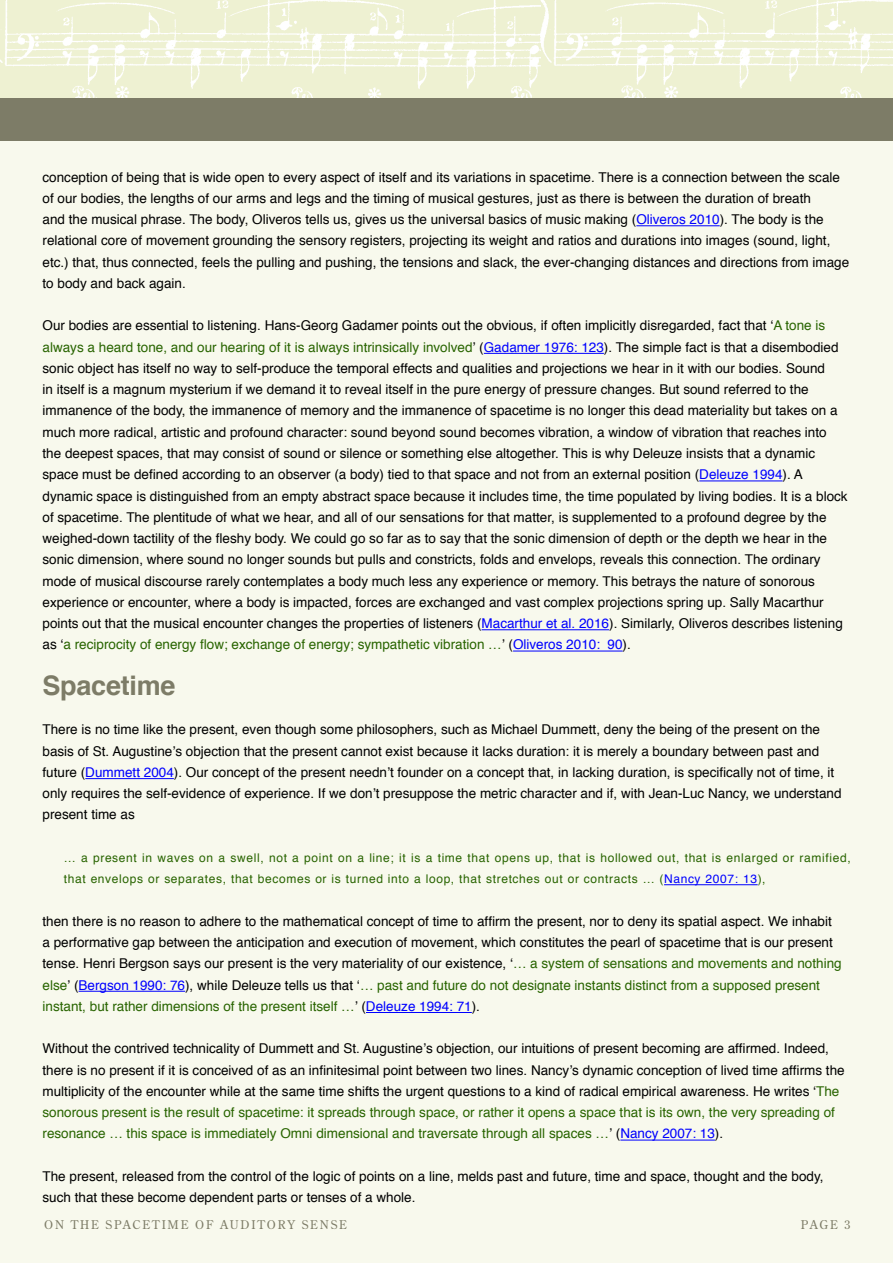
<style>
.page{position:relative;width:893px;height:1263px;background:#f8f9ed}
.page>*{position:absolute;margin:0;border:0;box-sizing:border-box;transform-origin:0 0}
.Sub-Heading_Text{font:700 27px "Helvetica";letter-spacing:-.01em;color:#7d7c67}
.t1{font:13.5px/21.3px "Helvetica";color:#000}
.Quote_Para_Text{font:12px/21.3px "Helvetica";letter-spacing:.055em;color:#286400}
.t2{font:12px "Century Old Style Std";letter-spacing:.15em;color:#7d7c67}
.s1{color:#00f}
.s2{color:#286400}
</style>
<div class="page">
<img style="left:0;top:0;width:505px;height:98px">
<img style="left:505px;top:0;width:388px;height:98px">
<div style="left:0;top:98px;width:893px;height:43px;background:#7d7c67"></div>
<hr style="left:636px;top:225px;width:84px;height:1px;background:#00f">
<hr style="left:484px;top:353px;width:120px;height:1px;background:#00f">
<hr style="left:699px;top:481px;width:83px;height:1px;background:#00f">
<hr style="left:482px;top:629px;width:127px;height:1px;background:#00f">
<hr style="left:513px;top:651px;width:110px;height:1px;background:#00f">
<hr style="left:85px;top:778px;width:89px;height:1px;background:#00f">
<hr style="left:664px;top:884px;width:94px;height:1px;background:#00f">
<hr style="left:79px;top:991px;width:106px;height:1px;background:#00f">
<hr style="left:366px;top:1012px;width:106px;height:1px;background:#00f">
<hr style="left:620px;top:1140px;width:95px;height:1px;background:#00f">
<p class="t1" style="left:43px;top:167px;width:808px">conception of being that is wide open to every aspect of itself and its variations in spacetime. There is a connection between the scale of our bodies, the lengths of our arms and legs and the timing of musical gestures, just as there is between the duration of breath<br>and the musical phrase. The body, Oliveros tells us, gives us the universal basics of music making (<span class="s1">Oliveros 2010</span>). The body is the relational core of movement grounding the sensory registers, projecting its weight and ratios and durations into images (sound, light, etc.) that, thus connected, feels the pulling and pushing, the tensions and slack, the ever-changing distances and directions from image to body and back again.</p>
<p class="t1" style="left:43px;top:315px;width:807px">Our bodies are essential to listening. Hans-Georg Gadamer points out the obvious, if often implicitly disregarded, fact that ‘<span class="s2">A tone is always a heard tone, and our hearing of it is always intrinsically involved</span>’ (<span class="s1">Gadamer 1976: 123</span>). The simple fact is that a disembodied sonic object has itself no way to self-produce the temporal effects and qualities and projections we hear in it with our bodies. Sound<br>in itself is a magnum mysterium if we demand it to reveal itself in the pure energy of pressure changes. But sound referred to the immanence of the body, the immanence of memory and the immanence of spacetime is no longer this dead materiality but takes on a much more radical, artistic and profound character: sound beyond sound becomes vibration, a window of vibration that reaches into the deepest spaces, that may consist of sound or silence or something else altogether. This is why Deleuze insists that a dynamic space must be defined according to an observer (a body) tied to that space and not from an external position (<span class="s1">Deleuze 1994</span>). A dynamic space is distinguished from an empty abstract space because it includes time, the time populated by living bodies. It is a block of spacetime. The plentitude of what we hear, and all of our sensations for that matter, is supplemented to a profound degree by the weighed-down tactility of the fleshy body. We could go so far as to say that the sonic dimension of depth or the depth we hear in the sonic dimension, where sound no longer sounds but pulls and constricts, folds and envelops, reveals this connection. The ordinary mode of musical discourse rarely contemplates a body much less any experience or memory. This betrays the nature of sonorous experience or encounter, where a body is impacted, forces are exchanged and vast complex projections spring up. Sally Macarthur points out that the musical encounter changes the properties of listeners (<span class="s1">Macarthur et al. 2016</span>). Similarly, Oliveros describes listening as ‘<span class="s2">a reciprocity of energy flow; exchange of energy; sympathetic vibration …</span>’ (<span class="s1">Oliveros 2010: 90</span>).</p>
<p class="Sub-Heading_Text" style="left:43px;top:663px;width:134px">Spacetime</p>
<p class="t1" style="left:43px;top:719px;width:800px">There is no time like the present, even though some philosophers, such as Michael Dummett, deny the being of the present on the basis of St. Augustine’s objection that the present cannot exist because it lacks duration: it is merely a boundary between past and future (<span class="s1">Dummett 2004</span>). Our concept of the present needn’t founder on a concept that, in lacking duration, is specifically not of time, it only requires the self-evidence of experience. If we don’t presuppose the metric character and if, with Jean-Luc Nancy, we understand present time as</p>
<p class="Quote_Para_Text" style="left:64px;top:847px;width:788px">… a present in waves on a swell, not a point on a line; it is a time that opens up, that is hollowed out, that is enlarged or ramified, that envelops or separates, that becomes or is turned into a loop, that stretches out or contracts … (<span class="s1">Nancy 2007: 13</span>),</p>
<p class="t1" style="left:43px;top:911px;width:801px">then there is no reason to adhere to the mathematical concept of time to affirm the present, nor to deny its spatial aspect. We inhabit a performative gap between the anticipation and execution of movement, which constitutes the pearl of spacetime that is our present tense. Henri Bergson says our present is the very materiality of our existence, ‘<span class="s2">… a system of sensations and movements and nothing else</span>’ (<span class="s1">Bergson 1990: 76</span>), while Deleuze tells us that ‘<span class="s2">… past and future do not designate instants distinct from a supposed present instant, but rather dimensions of the present itself …</span>’ (<span class="s1">Deleuze 1994: 71</span>).</p>
<p class="t1" style="left:43px;top:1038px;width:804px">Without the contrived technicality of Dummett and St. Augustine’s objection, our intuitions of present becoming are affirmed. Indeed, there is no present if it is conceived of as an infinitesimal point between two lines. Nancy’s dynamic conception of lived time affirms the multiplicity of the encounter while at the same time shifts the urgent questions to a kind of radical empirical awareness. He writes ‘<span class="s2">The sonorous present is the result of spacetime: it spreads through space, or rather it opens a space that is its own, the very spreading of resonance … this space is immediately Omni dimensional and traversate through all spaces …</span>’ (<span class="s1">Nancy 2007: 13</span>).</p>
<p class="t1" style="left:43px;top:1166px;width:782px">The present, released from the control of the logic of points on a line, melds past and future, time and space, thought and the body, such that these become dependent parts or tenses of a whole.</p>
<p class="t2" style="left:44px;top:1217px;width:305px">ON THE SPACETIME OF AUDITORY SENSE</p>
<p class="t2" style="left:801px;top:1217px;width:51px">PAGE 3</p>
</div>
